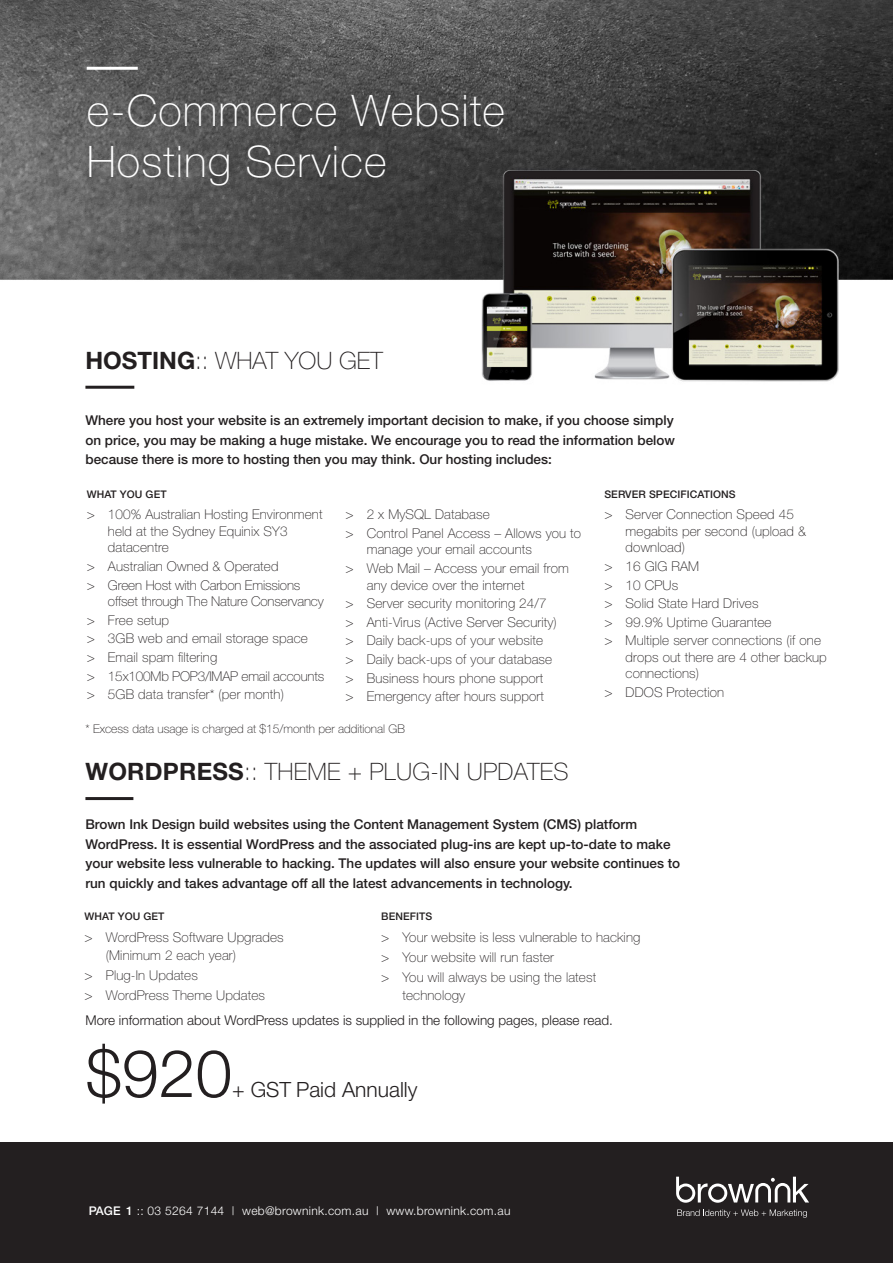
<style>
.page{position:relative;width:893px;height:1263px;background:#fff}
.page>*{position:absolute;margin:0;border:0;box-sizing:border-box;transform-origin:0 0}
.t1{font:300 66px "Helvetica Neue";color:#231f20}
.t2{font:100 43.5px/51px "Helvetica Neue";letter-spacing:.025em;color:#fff}
.t3{font:100 24px "Helvetica Neue";letter-spacing:.01em;color:#231f20}
.t4{font:300 21px "Helvetica Neue";color:#231f20}
.t5{font:100 13.5px/18.6px "Helvetica Neue";letter-spacing:.01em;color:#231f20}
.t6{font:500 13.5px/19.5px "Helvetica Neue";color:#231f20}
.t7{font:300 13.5px "Helvetica Neue";color:#231f20}
.t8{font:100 13.5px/18.6px "Helvetica Neue";letter-spacing:-.01em;color:#231f20}
.t9{font:300 12px "Helvetica Neue";letter-spacing:.025em;color:#fff}
.t10{font:100 12px "Helvetica Neue";color:#231f20}
.t11{font:500 10.5px "Helvetica Neue";letter-spacing:.01em;color:#231f20}
.s1{font-weight:700}
.s2{font-weight:500}
</style>
<div class="page">
<div style="left:0;top:1142px;width:893px;height:121px;background:#231f20"></div>
<svg style="left:676px;top:1177px;width:133px;height:26px"></svg>
<svg style="left:677px;top:1209px;width:130px;height:9px"></svg>
<img style="left:0;top:0;width:893px;height:389px">
<hr style="left:87px;top:67px;width:51px;height:3px;background:#fff">
<hr style="left:85px;top:797px;width:48px;height:3px;background:#231f20">
<hr style="left:85px;top:386px;width:49px;height:3px;background:#231f20">
<h2 class="t2" style="left:87px;top:85px;width:420px">e-Commerce Website<br>Hosting Service</h2>
<h3 class="t3" style="left:85px;top:346px;width:299px"><span class="s1">HOSTING</span>:: WHAT YOU GET</h3>
<p class="t6" style="left:85px;top:410px;width:591px;text-align:justify">Where you host your website is an extremely important decision to make, if you choose simply on price, you may be making a huge mistake. We encourage you to read the information below because there is more to hosting then you may think. Our hosting includes:</p>
<p class="t11" style="left:87px;top:488px;width:81px">WHAT YOU GET</p>
<p class="t5" style="left:108px;top:506px;width:216px;line-height:16.5px;text-indent:-21px">&gt; 100% Australian Hosting Environment held at the Sydney Equinix SY3 datacentre</p>
<p class="t8" style="left:87px;top:557px;width:215px">&gt; Australian Owned &amp; Operated<br>&gt; Green Host with Carbon Emissions</p>
<p class="t5" style="left:87px;top:592px;width:239px;text-indent:21px">offset through The Nature Conservancy &gt; Free setup<br>&gt; 3GB web and email storage space<br>&gt; Email spam filtering<br>&gt; 15x100Mb POP3/IMAP email accounts &gt; 5GB data transfer* (per month)</p>
<p class="t5" style="left:346px;top:505px;width:237px">&gt; 2 x MySQL Database<br>&gt; Control Panel Access – Allows you to</p>
<p class="t5" style="left:346px;top:540px;width:225px;text-indent:21px">manage your email accounts<br>&gt; Web Mail – Access your email from</p>
<p class="t5" style="left:346px;top:575px;width:213px;text-indent:21px">any device over the internet<br>&gt; Server security monitoring 24/7 &gt; Anti-Virus (Active Server Security) &gt; Daily back-ups of your website<br>&gt; Daily back-ups of your database &gt; Business hours phone support<br>&gt; Emergency after hours support</p>
<p class="t10" style="left:85px;top:722px;width:321px">* Excess data usage is charged at $15/month per additional GB</p>
<p class="t11" style="left:604px;top:488px;width:133px">SERVER SPECIFICATIONS</p>
<p class="t5" style="left:626px;top:506px;width:182px;line-height:16.5px;text-indent:-21px">&gt; Server Connection Speed 45 megabits per second (upload &amp; download)</p>
<p class="t5" style="left:604px;top:557px;width:218px">&gt; 16 GIG RAM<br>&gt; 10 CPUs<br>&gt; Solid State Hard Drives<br>&gt; 99.9% Uptime Guarantee<br>&gt; Multiple server connections (if one</p>
<p class="t5" style="left:626px;top:649px;width:203px;line-height:16.5px">drops out there are 4 other backup connections)</p>
<p class="t5" style="left:604px;top:683px;width:121px">&gt; DDOS Protection</p>
<h3 class="t3" style="left:85px;top:758px;width:485px"><span class="s1">WORDPRESS</span>:: THEME + PLUG-IN UPDATES</h3>
<p class="t6" style="left:85px;top:814px;width:596px">Brown Ink Design build websites using the Content Management System (CMS) platform WordPress. It is essential WordPress and the associated plug-ins are kept up-to-date to make your website less vulnerable to hacking. The updates will also ensure your website continues to run quickly and takes advantage off all the latest advancements in technology.</p>
<p class="t11" style="left:85px;top:910px;width:81px">WHAT YOU GET</p>
<p class="t5" style="left:106px;top:928px;width:179px;line-height:18px;text-indent:-21px">&gt; WordPress Software Upgrades (Minimum 2 each year)</p>
<p class="t5" style="left:85px;top:965px;width:182px;line-height:20.1px">&gt; Plug-In Updates<br>&gt; WordPress Theme Updates</p>
<p class="t11" style="left:381px;top:910px;width:53px">BENEFITS</p>
<p class="t5" style="left:381px;top:927px;width:261px;line-height:20.1px">&gt; Your website is less vulnerable to hacking &gt; Your website will run faster<br>&gt; You will always be using the latest</p>
<p class="t5" style="left:402px;top:986px;width:64px">technology</p>
<p class="t7" style="left:85px;top:1012px;width:529px">More information about WordPress updates is supplied in the following pages, please read.</p>
<h1 class="t1" style="left:85px;top:1033px;width:148px">$920</h1>
<h3 class="t4" style="left:232px;top:1077px;width:187px">+ GST Paid Annually</h3>
<p class="t9" style="left:89px;top:1203px;width:423px"><span class="s2">PAGE 1</span> :: 03 5264 7144 | web@brownink.com.au | www.brownink.com.au</p>
</div>
